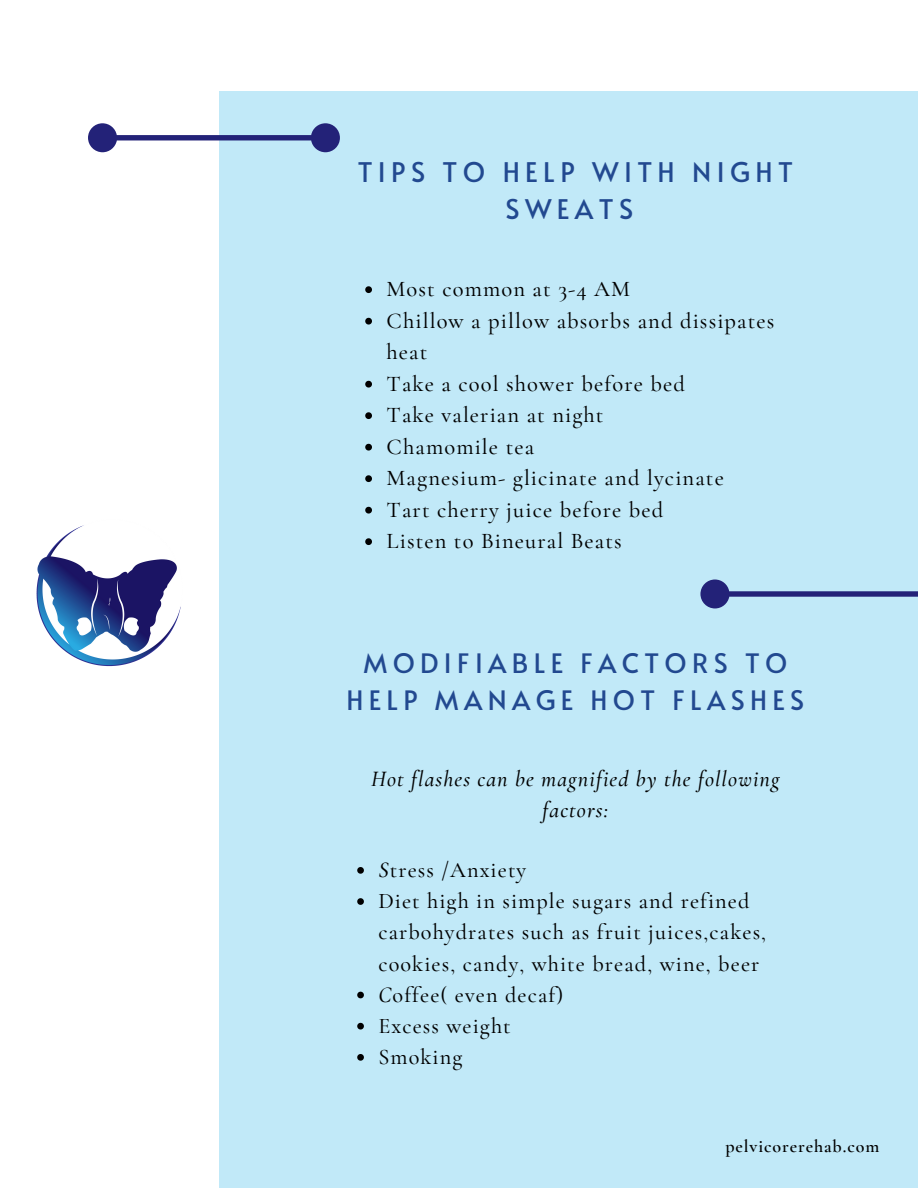
<style>
.page{position:relative;width:918px;height:1188px;background:#fff}
.page>*{position:absolute;margin:0;border:0;box-sizing:border-box;transform-origin:0 0}
.t1{font:27px/37.2px "Alata";letter-spacing:.2em;color:#224990;text-align:center}
.t2{font:26.7px/36.8px "Alata";letter-spacing:.2em;color:#224990;text-align:center}
.t3{font:500 22.5px/31.5px "Cormorant Garamond";letter-spacing:.05em;color:#000}
.t4{font:500 22.2px/31.2px "Cormorant Garamond";letter-spacing:.05em;color:#000}
.t5{font:italic 500 22.2px/31.2px "Cormorant Garamond";letter-spacing:.05em;color:#000;text-align:center}
.t6{font:600 18px "Cormorant Garamond";letter-spacing:.05em;color:#000}
.s1{font-style:italic}
</style>
<div class="page">
<div style="left:219px;top:92px;width:699px;height:1096px;background:#c1e9f8"></div>
<svg style="left:365px;top:286px;width:7px;height:7px"></svg>
<svg style="left:365px;top:318px;width:7px;height:7px"></svg>
<svg style="left:365px;top:381px;width:7px;height:7px"></svg>
<svg style="left:365px;top:412px;width:7px;height:7px"></svg>
<svg style="left:365px;top:444px;width:7px;height:7px"></svg>
<svg style="left:365px;top:475px;width:7px;height:7px"></svg>
<svg style="left:365px;top:507px;width:7px;height:7px"></svg>
<svg style="left:365px;top:538px;width:7px;height:7px"></svg>
<svg style="left:88px;top:123px;width:252px;height:29px"></svg>
<img style="left:36px;top:525px;width:145px;height:142px">
<svg style="left:357px;top:867px;width:7px;height:7px"></svg>
<svg style="left:357px;top:898px;width:7px;height:7px"></svg>
<svg style="left:357px;top:992px;width:7px;height:6px"></svg>
<svg style="left:357px;top:1023px;width:7px;height:7px"></svg>
<svg style="left:357px;top:1054px;width:7px;height:7px"></svg>
<svg style="left:700px;top:580px;width:218px;height:28px"></svg>
<p class="t1" style="left:358px;top:153px;width:437px">TIPS TO HELP WITH NIGHT<br>SWEATS</p>
<p class="t3" style="left:387px;top:274px;width:389px">Most common at 3-4 AM<br>Chillow a pillow absorbs and dissipates heat<br>Take a cool shower before bed<br>Take valerian at night<br>Chamomile tea<br>Magnesium- glicinate and lycinate<br>Tart cherry juice before bed<br>Listen to Bineural Beats</p>
<p class="t2" style="left:346px;top:644px;width:459px">MODIFIABLE FACTORS TO<br>HELP MANAGE HOT FLASHES</p>
<p class="t5" style="left:371px;top:763px;width:410px">Hot flashes can be magnified by the following factors:</p>
<p class="t4" style="left:378px;top:854px;width:389px"><span class="s1">S</span>tress /Anxiety<br>Diet high in simple sugars and refined carbohydrates such as fruit juices,cakes, cookies, candy, white bread, wine, beer<br><span class="s1">C</span>offee( even decaf)<br>Excess weight<br>Smoking</p>
<p class="t6" style="left:725px;top:1135px;width:155px">pelvicorerehab.com</p>
</div>
